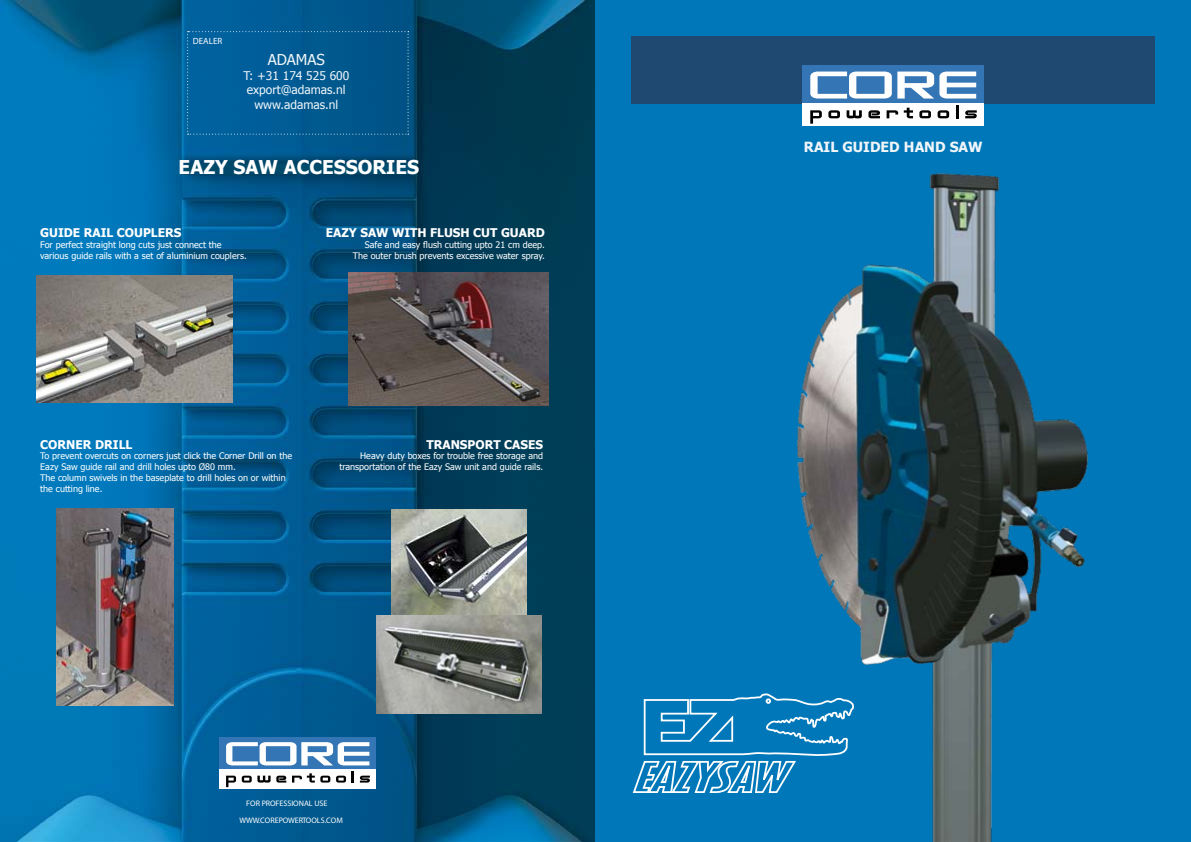
<style>
.page{position:relative;width:1191px;height:842px;background:#fff}
.page>*{position:absolute;margin:0;border:0;box-sizing:border-box;transform-origin:0 0}
.t1{font:700 19px "Tahoma";color:#fff}
.t2{font:15px "Tahoma";color:#f1f6fb}
.t3{font:700 14px "Tahoma";color:#f1f6fb}
.t4{font:700 12px "Tahoma";color:#fff}
.t5{font:12px/14.4px "Tahoma";color:#f1f6fb;text-align:center}
.t6{font:9px/10.8px "Tahoma";color:#fff;text-align:right}
.t7{font:9px "Gill Sans";color:#fff}
.t8{font:8px "Gill Sans";color:#fff}
.t9{font:700 8px "Gill Sans";color:#fff}
</style>
<div class="page">
<img style="left:0;top:0;width:1191px;height:842px">
<img style="left:348px;top:273px;width:200px;height:133px">
<img style="left:56px;top:509px;width:118px;height:196px">
<img style="left:36px;top:275px;width:196px;height:128px">
<img style="left:391px;top:509px;width:136px;height:106px">
<img style="left:376px;top:615px;width:165px;height:98px">
<p class="t7" style="left:193px;top:35px;width:31px">DEALER</p>
<h2 class="t2" style="left:268px;top:50px;width:59px">ADAMAS</h2>
<h3 class="t5" style="left:243px;top:68px;width:107px">T: +31 174 525 600 export@adamas.nl www.adamas.nl</h3>
<h1 class="t1" style="left:179px;top:155px;width:242px">EAZY SAW ACCESSORIES</h1>
<h3 class="t4" style="left:40px;top:225px;width:143px">GUIDE RAIL COUPLERS</h3>
<p class="t6" style="left:40px;top:239px;width:208px;text-align:left">For perfect straight long cuts just connect the various guide rails with a set of aluminium couplers.</p>
<h3 class="t4" style="left:326px;top:225px;width:220px">EAZY SAW WITH FLUSH CUT GUARD</h3>
<p class="t6" style="left:353px;top:239px;width:193px">Safe and easy flush cutting upto 21 cm deep.<br>The outer brush prevents excessive water spray.</p>
<h3 class="t4" style="left:40px;top:437px;width:94px">CORNER DRILL</h3>
<p class="t6" style="left:40px;top:450px;width:253px;text-align:left">To prevent overcuts on corners just click the Corner Drill on the Eazy Saw guide rail and drill holes upto Ø80 mm.<br>The column swivels in the baseplate to drill holes on or within the cutting line.</p>
<h3 class="t4" style="left:426px;top:437px;width:118px">TRANSPORT CASES</h3>
<p class="t6" style="left:339px;top:450px;width:205px">Heavy duty boxes for trouble free storage and transportation of the Eazy Saw unit and guide rails.</p>
<p class="t9" style="left:246px;top:798px;width:83px">FOR PROFESSIONAL USE</p>
<p class="t8" style="left:239px;top:815px;width:105px">WWW.COREPOWERTOOLS.COM</p>
<h3 class="t3" style="left:804px;top:138px;width:180px">RAIL GUIDED HAND SAW</h3>
</div>
